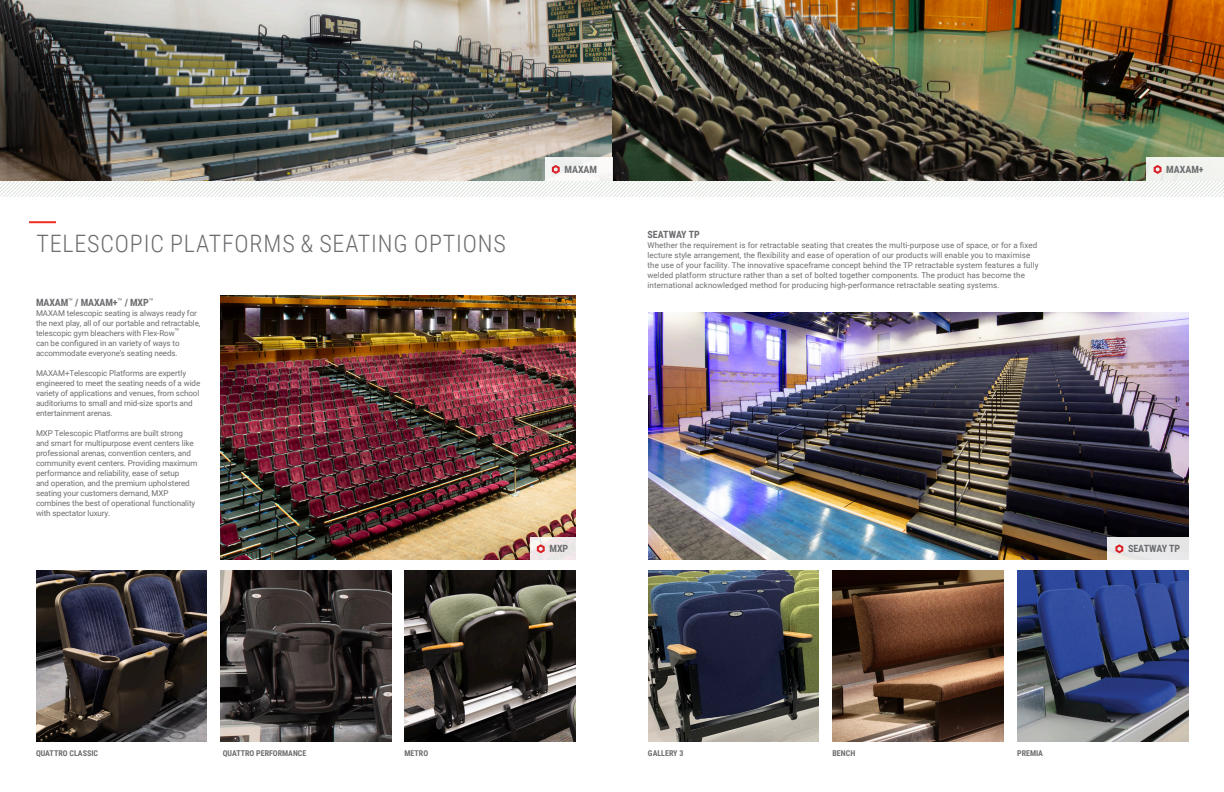
<style>
.page{position:relative;width:1224px;height:792px;background:#fff}
.page>*{position:absolute;margin:0;border:0;box-sizing:border-box;transform-origin:0 0}
.t1{font:300 24px "Roboto Condensed";letter-spacing:.035em;color:#6c6d70}
.t2{font:700 10px "Roboto Condensed";color:#6c6d70}
.t3{font:8px/10px "Roboto";letter-spacing:-.01em;color:#6c6d70}
.t4{font:8px/10px "Roboto";letter-spacing:.01em;color:#6c6d70}
.t5{font:700 8px "Roboto Condensed";color:#6c6d70}
</style>
<div class="page">
<img style="left:0;top:0;width:1224px;height:122px">
<img style="left:36px;top:571px;width:171px;height:171px">
<img style="left:405px;top:571px;width:171px;height:171px">
<img style="left:220px;top:296px;width:356px;height:263px">
<img style="left:648px;top:312px;width:541px;height:247px">
<img style="left:220px;top:571px;width:172px;height:171px">
<img style="left:648px;top:571px;width:171px;height:171px">
<img style="left:1017px;top:571px;width:171px;height:171px">
<img style="left:832px;top:571px;width:172px;height:171px">
<hr style="left:29px;top:221px;width:27px;height:2px;background:#ee2e22">
<svg style="left:530px;top:537px;width:46px;height:23px"></svg>
<svg style="left:535px;top:543px;width:11px;height:11px"></svg>
<div style="left:1107px;top:537px;width:82px;height:23px;background:#e8e8e9"></div>
<svg style="left:1114px;top:543px;width:10px;height:11px"></svg>
<img style="left:0;top:122px;width:1224px;height:75px">
<h3 class="t1" style="left:36px;top:227px;width:471px">TELESCOPIC PLATFORMS &amp; SEATING OPTIONS</h3>
<p class="t2" style="left:36px;top:296px;width:119px">MAXAM<sup>™</sup> / MAXAM+<sup>™</sup> / MXP<sup>™</sup></p>
<p class="t3" style="left:36px;top:308px;width:166px">MAXAM telescopic seating is always ready for the next play, all of our portable and retractable, telescopic gym bleachers with Flex-Row™<br>can be configured in an variety of ways to accommodate everyone's seating needs.</p>
<p class="t3" style="left:36px;top:368px;width:166px">MAXAM+Telescopic Platforms are expertly engineered to meet the seating needs of a wide variety of applications and venues, from school auditoriums to small and mid-size sports and entertainment arenas.</p>
<p class="t3" style="left:36px;top:428px;width:163px">MXP Telescopic Platforms are built strong and smart for multipurpose event centers like professional arenas, convention centers, and community event centers. Providing maximum performance and reliability, ease of setup<br>and operation, and the premium upholstered seating your customers demand, MXP combines the best of operational functionality with spectator luxury.</p>
<p class="t2" style="left:564px;top:162px;width:34px">MAXAM</p>
<p class="t2" style="left:549px;top:542px;width:20px">MXP</p>
<p class="t2" style="left:648px;top:228px;width:54px">SEATWAY TP</p>
<p class="t4" style="left:648px;top:240px;width:393px">Whether the requirement is for retractable seating that creates the multi-purpose use of space, or for a fixed lecture style arrangement, the flexibility and ease of operation of our products will enable you to maximise the use of your facility. The innovative spaceframe concept behind the TP retractable system features a fully welded platform structure rather than a set of bolted together components. The product has become the international acknowledged method for producing high-performance retractable seating systems.</p>
<p class="t5" style="left:36px;top:748px;width:64px">QUATTRO CLASSIC</p>
<p class="t5" style="left:405px;top:748px;width:25px">METRO</p>
<p class="t5" style="left:223px;top:748px;width:85px">QUATTRO PERFORMANCE</p>
<p class="t5" style="left:648px;top:748px;width:37px">GALLERY 3</p>
<p class="t5" style="left:832px;top:748px;width:24px">BENCH</p>
<p class="t5" style="left:1017px;top:748px;width:27px">PREMIA</p>
<p class="t2" style="left:1166px;top:162px;width:39px">MAXAM+</p>
<p class="t2" style="left:1128px;top:542px;width:54px">SEATWAY TP</p>
</div>
